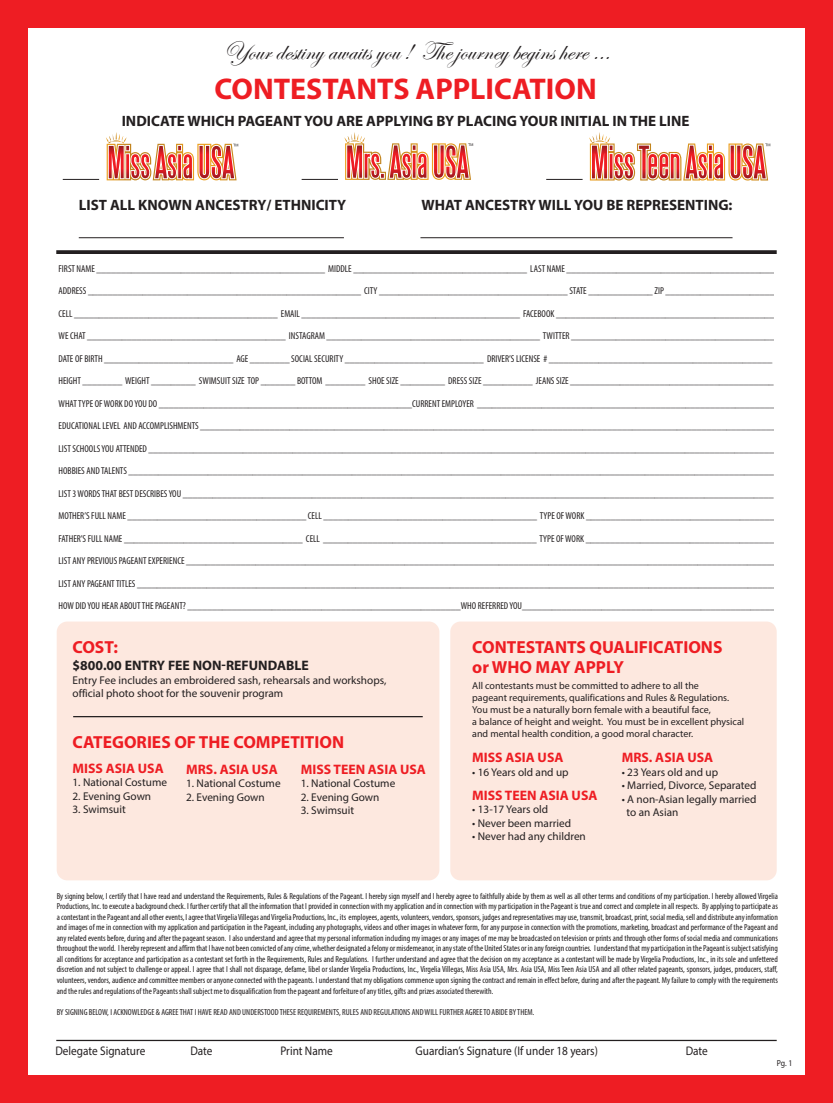
<style>
.page{position:relative;width:833px;height:1103px;background:#fff}
.page>*{position:absolute;margin:0;border:0;box-sizing:border-box;transform-origin:0 0}
.t1{font:700 30px "Myriad Pro";color:#ee1d23}
.t2{font:26.25px "Edwardian Script ITC";color:#231f20}
.t3{font:700 17.5px/20px "Myriad Pro";color:#ee1d23}
.t4{font:700 15px "Myriad Pro";color:#231f20}
.t5{font:700 13.75px "Myriad Pro";color:#ee1d23}
.t6{font:700 13.75px "Myriad Pro";color:#231f20}
.t7{font:12.5px "Myriad Pro";color:#231f20;scale:.9 1}
.t8{font:11.25px/13.5px "Myriad Pro";color:#231f20}
.t9{font:condensed 10px "Myriad Pro";color:#231f20}
.t10{font:10px/12px "Myriad Pro";color:#231f20}
.t11{font:condensed 8.75px/10.5px "Myriad Pro";color:#231f20;text-align:justify}
.t12{font:8.75px "Myriad Pro";color:#231f20;scale:.9 1}
</style>
<div class="page">
<div style="left:0;top:0;width:832px;height:1102px;background:#ee1d23"></div>
<div style="left:28px;top:28px;width:776px;height:1046px;background:#fff"></div>
<div style="left:450px;top:621px;width:326px;height:259px;background:#fde8df;border-radius:10px"></div>
<div style="left:57px;top:621px;width:382px;height:259px;background:#fde8df;border-radius:11px"></div>
<hr style="left:56px;top:1039px;width:720px;height:2px;background:#231f20">
<svg style="left:106px;top:132px;width:132px;height:49px"></svg>
<hr style="left:63px;top:179px;width:36px;height:1px;background:#231f20">
<svg style="left:344px;top:132px;width:129px;height:48px"></svg>
<hr style="left:301px;top:179px;width:37px;height:1px;background:#231f20">
<svg style="left:589px;top:132px;width:181px;height:49px"></svg>
<hr style="left:546px;top:179px;width:36px;height:1px;background:#231f20">
<hr style="left:79px;top:237px;width:265px;height:1px;background:#231f20">
<svg style="left:56px;top:250px;width:720px;height:4px;fill:#231f20"></svg>
<hr style="left:420px;top:237px;width:312px;height:1px;background:#231f20">
<hr style="left:73px;top:716px;width:349px;height:1px;background:#231f20">
<h2 class="t2" style="left:223px;top:36px;width:388px">Your destiny awaits you ! The journey begins here …</h2>
<h1 class="t1" style="left:214px;top:69px;width:383px">CONTESTANTS APPLICATION</h1>
<h3 class="t4" style="left:122px;top:111px;width:569px">INDICATE WHICH PAGEANT YOU ARE APPLYING BY PLACING YOUR INITIAL IN THE LINE</h3>
<h3 class="t4" style="left:79px;top:195px;width:269px">LIST ALL KNOWN ANCESTRY/ ETHNICITY</h3>
<h3 class="t4" style="left:421px;top:195px;width:312px">WHAT ANCESTRY WILL YOU BE REPRESENTING:</h3>
<p class="t9" style="left:58px;top:262px;width:718px">FIRST NAME ______________________________________________ MIDDLE ___________________________________ LAST NAME __________________________________________</p>
<p class="t9" style="left:58px;top:285px;width:717px">ADDRESS _______________________________________________________ CITY ______________________________________ STATE _____________ ZIP ______________________</p>
<p class="t9" style="left:58px;top:307px;width:717px">CELL _________________________________________ EMAIL ____________________________________________ FACEBOOK ____________________________________________</p>
<p class="t9" style="left:58px;top:330px;width:717px">WE CHAT ________________________________________ INSTAGRAM ___________________________________________ TWITTER _________________________________________</p>
<p class="t9" style="left:58px;top:352px;width:715px">DATE OF BIRTH __________________________ AGE ________ SOCIAL SECURITY ____________________________ DRIVER’S LICENSE # _____________________________________________</p>
<p class="t9" style="left:58px;top:375px;width:716px">HEIGHT ________ WEIGHT _________ SWIMSUIT SIZE TOP _______ BOTTOM ________ SHOE SIZE _________ DRESS SIZE __________ JEANS SIZE _________________________________________</p>
<p class="t9" style="left:58px;top:397px;width:718px">WHAT TYPE OF WORK DO YOU DO ___________________________________________________CURRENT EMPLOYER ____________________________________________________________</p>
<p class="t9" style="left:58px;top:420px;width:719px">EDUCATIONAL LEVEL AND ACCOMPLISHMENTS ____________________________________________________________________________________________________________________</p>
<p class="t9" style="left:58px;top:442px;width:717px">LIST SCHOOLS YOU ATTENDED ______________________________________________________________________________________________________________________________</p>
<p class="t9" style="left:58px;top:465px;width:717px">HOBBIES AND TALENTS __________________________________________________________________________________________________________________________________</p>
<p class="t9" style="left:58px;top:487px;width:716px">LIST 3 WORDS THAT BEST DESCRIBES YOU _______________________________________________________________________________________________________________________</p>
<p class="t9" style="left:58px;top:510px;width:717px">MOTHER’S FULL NAME ____________________________________ CELL ___________________________________________ TYPE OF WORK ______________________________________</p>
<p class="t9" style="left:58px;top:532px;width:717px">FATHER’S FULL NAME ____________________________________ CELL ___________________________________________ TYPE OF WORK ______________________________________</p>
<p class="t9" style="left:58px;top:555px;width:720px">LIST ANY PREVIOUS PAGEANT EXPERIENCE _______________________________________________________________________________________________________________________</p>
<p class="t9" style="left:58px;top:577px;width:720px">LIST ANY PAGEANT TITLES _________________________________________________________________________________________________________________________________</p>
<p class="t9" style="left:58px;top:600px;width:718px">HOW DID YOU HEAR ABOUT THE PAGEANT? _______________________________________________________WHO REFERRED YOU___________________________________________________</p>
<h3 class="t3" style="left:72px;top:636px;width:47px">COST:</h3>
<h3 class="t6" style="left:72px;top:656px;width:238px">$800.00 ENTRY FEE NON-REFUNDABLE</h3>
<p class="t8" style="left:72px;top:673px;width:315px">Entry Fee includes an embroidered sash, rehearsals and workshops, official photo shoot for the souvenir program</p>
<h3 class="t3" style="left:73px;top:732px;width:273px">CATEGORIES OF THE COMPETITION</h3>
<h3 class="t5" style="left:72px;top:759px;width:93px">MISS ASIA USA</h3>
<p class="t8" style="left:72px;top:775px;width:96px">1. National Costume</p>
<p class="t8" style="left:72px;top:789px;width:80px">2. Evening Gown</p>
<p class="t8" style="left:72px;top:802px;width:55px">3. Swimsuit</p>
<h3 class="t5" style="left:186px;top:760px;width:93px">MRS. ASIA USA</h3>
<p class="t8" style="left:186px;top:776px;width:96px">1. National Costume</p>
<p class="t8" style="left:186px;top:790px;width:80px">2. Evening Gown</p>
<h3 class="t5" style="left:301px;top:760px;width:127px">MISS TEEN ASIA USA</h3>
<p class="t8" style="left:301px;top:776px;width:96px">1. National Costume</p>
<p class="t8" style="left:301px;top:790px;width:80px">2. Evening Gown</p>
<p class="t8" style="left:301px;top:803px;width:55px">3. Swimsuit</p>
<h3 class="t3" style="left:472px;top:636px;width:252px">CONTESTANTS QUALIFICATIONS or WHO MAY APPLY</h3>
<p class="t10" style="left:472px;top:679px;width:273px">All contestants must be committed to adhere to all the<br>pageant requirements, qualifications and Rules &amp; Regulations.<br>You must be a naturally born female with a beautiful face,<br>a balance of height and weight. You must be in excellent physical and mental health condition, a good moral character.</p>
<h3 class="t5" style="left:472px;top:748px;width:93px">MISS ASIA USA</h3>
<p class="t8" style="left:472px;top:765px;width:98px">• 16 Years old and up</p>
<h3 class="t5" style="left:472px;top:786px;width:127px">MISS TEEN ASIA USA</h3>
<p class="t8" style="left:472px;top:802px;width:77px">• 13-17 Years old</p>
<p class="t8" style="left:472px;top:816px;width:100px">• Never been married</p>
<p class="t8" style="left:472px;top:829px;width:115px">• Never had any children</p>
<h3 class="t5" style="left:621px;top:748px;width:93px">MRS. ASIA USA</h3>
<p class="t8" style="left:621px;top:765px;width:98px">• 23 Years old and up</p>
<p class="t8" style="left:621px;top:778px;width:136px">• Married, Divorce, Separated</p>
<p class="t8" style="left:626px;top:792px;width:131px;text-indent:-5px">• A non-Asian legally married to an Asian</p>
<p class="t11" style="left:57px;top:890px;width:722px">By signing below, I certify that I have read and understand the Requirements, Rules &amp; Regulations of the Pageant. I hereby sign myself and I hereby agree to faithfully abide by them as well as all other terms and conditions of my participation. I hereby allowed Virgelia Productions, Inc. to execute a background check. I further certify that all the information that I provided in connection with my application and in connection with my participation in the Pageant is true and correct and complete in all respects. By applying to participate as a contestant in the Pageant and all other events, I agree that Virgelia Villegas and Virgelia Productions, Inc., its employees, agents, volunteers, vendors, sponsors, judges and representatives may use, transmit, broadcast, print, social media, sell and distribute any information and images of me in connection with my application and participation in the Pageant, including any photographs, videos and other images in whatever form, for any purpose in connection with the promotions, marketing, broadcast and performance of the Pageant and any related events before, during and after the pageant season. I also understand and agree that my personal information including my images or any images of me may be broadcasted on television or prints and through other forms of social media and communications throughout the world. I hereby represent and affirm that I have not been convicted of any crime, whether designated a felony or misdemeanor, in any state of the United States or in any foreign countries. I understand that my participation in the Pageant is subject satisfying all conditions for acceptance and participation as a contestant set forth in the Requirements, Rules and Regulations. I further understand and agree that the decision on my acceptance as a contestant will be made by Virgelia Productions, Inc., in its sole and unfettered discretion and not subject to challenge or appeal. I agree that I shall not disparage, defame, libel or slander Virgelia Productions, Inc., Virgelia Villegas, Miss Asia USA, Mrs. Asia USA, Miss Teen Asia USA and all other related pageants, sponsors, judges, producers, staff, volunteers, vendors, audience and committee members or anyone connected with the pageants. I understand that my obligations commence upon signing the contract and remain in effect before, during and after the pageant. My failure to comply with the requirements and the rules and regulations of the Pageants shall subject me to disqualification from the pageant and forfeiture of any titles, gifts and prizes associated therewith.</p>
<p class="t11" style="left:57px;top:1006px;width:479px">BY SIGNING BELOW, I ACKNOWLEDGE &amp; AGREE THAT I HAVE READ AND UNDERSTOOD THESE REQUIREMENTS, RULES AND REGULATIONS AND WILL FURTHER AGREE TO ABIDE BY THEM.</p>
<p class="t7" style="left:55px;top:1042px;width:101px">Delegate Signature</p>
<p class="t7" style="left:190px;top:1042px;width:26px">Date</p>
<p class="t7" style="left:280px;top:1042px;width:60px">Print Name</p>
<p class="t7" style="left:415px;top:1042px;width:204px">Guardian’s Signature (If under 18 years)</p>
<p class="t7" style="left:685px;top:1042px;width:26px">Date</p>
<p class="t12" style="left:776px;top:1057px;width:19px">Pg. 1</p>
</div>
